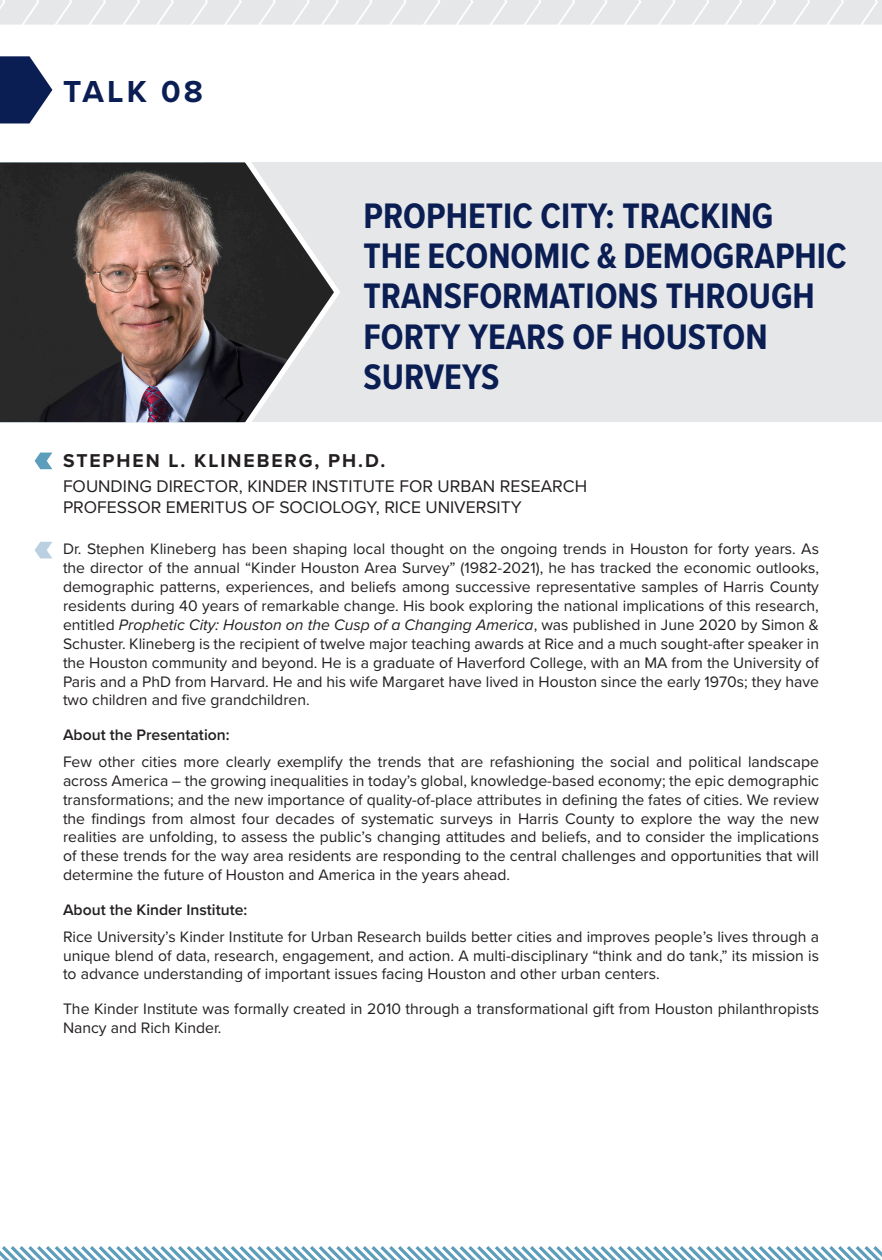
<style>
.page{position:relative;width:882px;height:1260px;background:#fff}
.page>*{position:absolute;margin:0;border:0;box-sizing:border-box;transform-origin:0 0}
.Talk_Title{font:700 36.75px/40.2px "Proxima Nova Cond";color:#0b1e53}
.T1{font:700 31.5px "Proxima Nova";letter-spacing:.1em;color:#0b1e53}
.T2{font:700 19.25px "Proxima Nova";letter-spacing:.1em;color:#231f20}
.T2_Title{font:17.5px "Proxima Nova";color:#231f20}
.Body{font:15.75px/18.9px "Proxima Nova";color:#231f20;text-align:justify}
.Body_T{font:600 15.75px "Proxima Nova";color:#231f20}
.s1{font-style:italic}
</style>
<div class="page">
<svg style="left:0;top:0;width:882px;height:25px;background:#e7e8ea"></svg>
<svg style="left:0;top:1246px;width:882px;height:14px"></svg>
<svg style="left:0;top:56px;width:52px;height:67px"></svg>
<div style="left:205px;top:163px;width:677px;height:259px;background:#e6e7e9"></div>
<img style="left:0;top:163px;width:237px;height:259px">
<svg style="left:237px;top:162px;width:107px;height:261px"></svg>
<svg style="left:35px;top:453px;width:17px;height:16px"></svg>
<svg style="left:35px;top:542px;width:17px;height:16px"></svg>
<p class="T1" style="left:63px;top:68px;width:141px">TALK 08</p>
<p class="Talk_Title" style="left:363px;top:195px;width:412px">PROPHETIC CITY: TRACKING</p>
<p class="Talk_Title" style="left:363px;top:235px;width:485px">THE ECONOMIC &amp; DEMOGRAPHIC<br>TRANSFORMATIONS THROUGH<br>FORTY YEARS OF HOUSTON<br>SURVEYS</p>
<p class="T2" style="left:63px;top:447px;width:324px">STEPHEN L. KLINEBERG, PH.D.</p>
<p class="T2_Title" style="left:63px;top:473px;width:526px">FOUNDING DIRECTOR, KINDER INSTITUTE FOR URBAN RESEARCH</p>
<p class="T2_Title" style="left:63px;top:494px;width:460px">PROFESSOR EMERITUS OF SOCIOLOGY, RICE UNIVERSITY</p>
<p class="Body" style="left:63px;top:539px;width:758px">Dr. Stephen Klineberg has been shaping local thought on the ongoing trends in Houston for forty years. As the director of the annual “Kinder Houston Area Survey” (1982-2021), he has tracked the economic outlooks, demographic patterns, experiences, and beliefs among successive representative samples of Harris County residents during 40 years of remarkable change. His book exploring the national implications of this research, entitled <span class="s1">Prophetic City: Houston on the Cusp of a Changing America</span>, was published in June 2020 by Simon &amp; Schuster. Klineberg is the recipient of twelve major teaching awards at Rice and a much sought-after speaker in the Houston community and beyond. He is a graduate of Haverford College, with an MA from the University of Paris and a PhD from Harvard. He and his wife Margaret have lived in Houston since the early 1970s; they have two children and five grandchildren.</p>
<p class="Body_T" style="left:63px;top:723px;width:168px">About the Presentation:</p>
<p class="Body" style="left:63px;top:751px;width:758px">Few other cities more clearly exemplify the trends that are refashioning the social and political landscape across America – the growing inequalities in today’s global, knowledge-based economy; the epic demographic transformations; and the new importance of quality-of-place attributes in defining the fates of cities. We review the findings from almost four decades of systematic surveys in Harris County to explore the way the new realities are unfolding, to assess the public’s changing attitudes and beliefs, and to consider the implications of these trends for the way area residents are responding to the central challenges and opportunities that will determine the future of Houston and America in the years ahead.</p>
<p class="Body_T" style="left:63px;top:898px;width:186px">About the Kinder Institute:</p>
<p class="Body" style="left:63px;top:926px;width:758px">Rice University’s Kinder Institute for Urban Research builds better cities and improves people’s lives through a unique blend of data, research, engagement, and action. A multi-disciplinary “think and do tank,” its mission is to advance understanding of important issues facing Houston and other urban centers.</p>
<p class="Body" style="left:63px;top:999px;width:757px">The Kinder Institute was formally created in 2010 through a transformational gift from Houston philanthropists<br>Nancy and Rich Kinder.</p>
</div>
